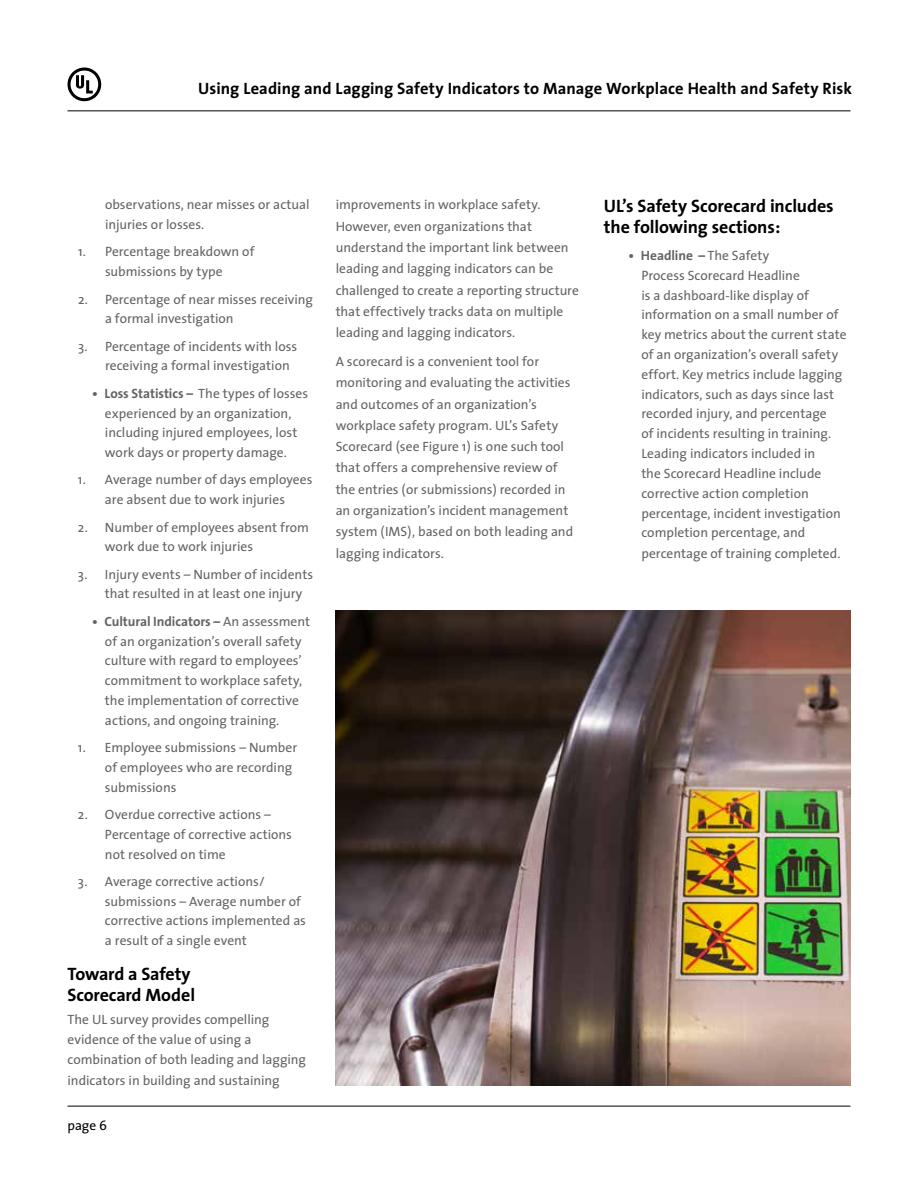
<style>
.page{position:relative;width:918px;height:1188px;background:#fff}
.page>*{position:absolute;margin:0;border:0;box-sizing:border-box;transform-origin:0 0}
.t1{font:700 18px/20.2px "The Sans";letter-spacing:-.01em;color:#000}
.t2{font:700 16.5px "The Sans";letter-spacing:.005em;color:#000}
.t3{font:13.5px/19.8px "The Sans";color:#636466}
.t4{font:13.5px "The Sans";color:#000}
.s1{font-weight:700}
</style>
<div class="page">
<hr style="left:68px;top:111px;width:782px;height:1px;background:#000">
<hr style="left:68px;top:1106px;width:782px;height:1px;background:#000">
<svg style="left:67px;top:67px;width:35px;height:35px"></svg>
<img style="left:336px;top:611px;width:514px;height:475px">
<p class="t2" style="left:198px;top:74px;width:655px">Using Leading and Lagging Safety Indicators to Manage Workplace Health and Safety Risk</p>
<p class="t3" style="left:105px;top:194px;width:206px">observations, near misses or actual injuries or losses.</p>
<p class="t3" style="left:78px;top:242px;width:178px;text-align:center">1. Percentage breakdown of submissions by type</p>
<p class="t3" style="left:105px;top:289px;width:210px;text-indent:-27px">2. Percentage of near misses receiving a formal investigation</p>
<p class="t3" style="left:105px;top:336px;width:194px;text-indent:-27px">3. Percentage of incidents with loss receiving a formal investigation</p>
<p class="t3" style="left:105px;top:383px;width:205px;text-indent:-13px"><span class="s1">• Loss Statistics –</span> The types of losses experienced by an organization, including injured employees, lost work days or property damage.</p>
<p class="t3" style="left:78px;top:470px;width:236px;text-align:center">1. Average number of days employees are absent due to work injuries</p>
<p class="t3" style="left:105px;top:517px;width:206px;text-indent:-27px">2. Number of employees absent from work due to work injuries</p>
<p class="t3" style="left:105px;top:564px;width:210px;text-indent:-27px">3. Injury events – Number of incidents that resulted in at least one injury</p>
<p class="t3" style="left:105px;top:611px;width:207px;text-indent:-13px"><span class="s1">• Cultural Indicators –</span> An assessment of an organization’s overall safety culture with regard to employees’ commitment to workplace safety, the implementation of corrective actions, and ongoing training.</p>
<p class="t3" style="left:105px;top:737px;width:194px;text-indent:-27px">1. Employee submissions – Number of employees who are recording submissions</p>
<p class="t3" style="left:105px;top:804px;width:189px;text-indent:-27px">2. Overdue corrective actions –<br>Percentage of corrective actions not resolved on time</p>
<p class="t3" style="left:105px;top:871px;width:203px;text-indent:-27px">3. Average corrective actions/ submissions – Average number of corrective actions implemented as a result of a single event</p>
<h1 class="t1" style="left:68px;top:964px;width:129px">Toward a Safety<br>Scorecard Model</h1>
<p class="t3" style="left:68px;top:1009px;width:240px;line-height:20.2px">The UL survey provides compelling evidence of the value of using a combination of both leading and lagging indicators in building and sustaining</p>
<p class="t4" style="left:68px;top:1115px;width:41px">page 6</p>
<p class="t3" style="left:336px;top:194px;width:245px;line-height:21.3px">improvements in workplace safety.<br>However, even organizations that understand the important link between leading and lagging indicators can be challenged to create a reporting structure that effectively tracks data on multiple leading and lagging indicators.</p>
<p class="t3" style="left:336px;top:350px;width:239px;line-height:21.3px">A scorecard is a convenient tool for monitoring and evaluating the activities and outcomes of an organization’s workplace safety program. UL’s Safety Scorecard (see Figure 1) is one such tool that offers a comprehensive review of the entries (or submissions) recorded in an organization’s incident management system (IMS), based on both leading and lagging indicators.</p>
<h1 class="t1" style="left:604px;top:196px;width:231px">UL’s Safety Scorecard includes the following sections:</h1>
<p class="t3" style="left:641px;top:245px;width:207px;text-indent:-13px"><span class="s1">• Headline –</span> The Safety<br>Process Scorecard Headline<br>is a dashboard-like display of information on a small number of key metrics about the current state of an organization’s overall safety effort. Key metrics include lagging indicators, such as days since last recorded injury, and percentage<br>of incidents resulting in training.<br>Leading indicators included in<br>the Scorecard Headline include corrective action completion percentage, incident investigation completion percentage, and percentage of training completed.</p>
</div>
